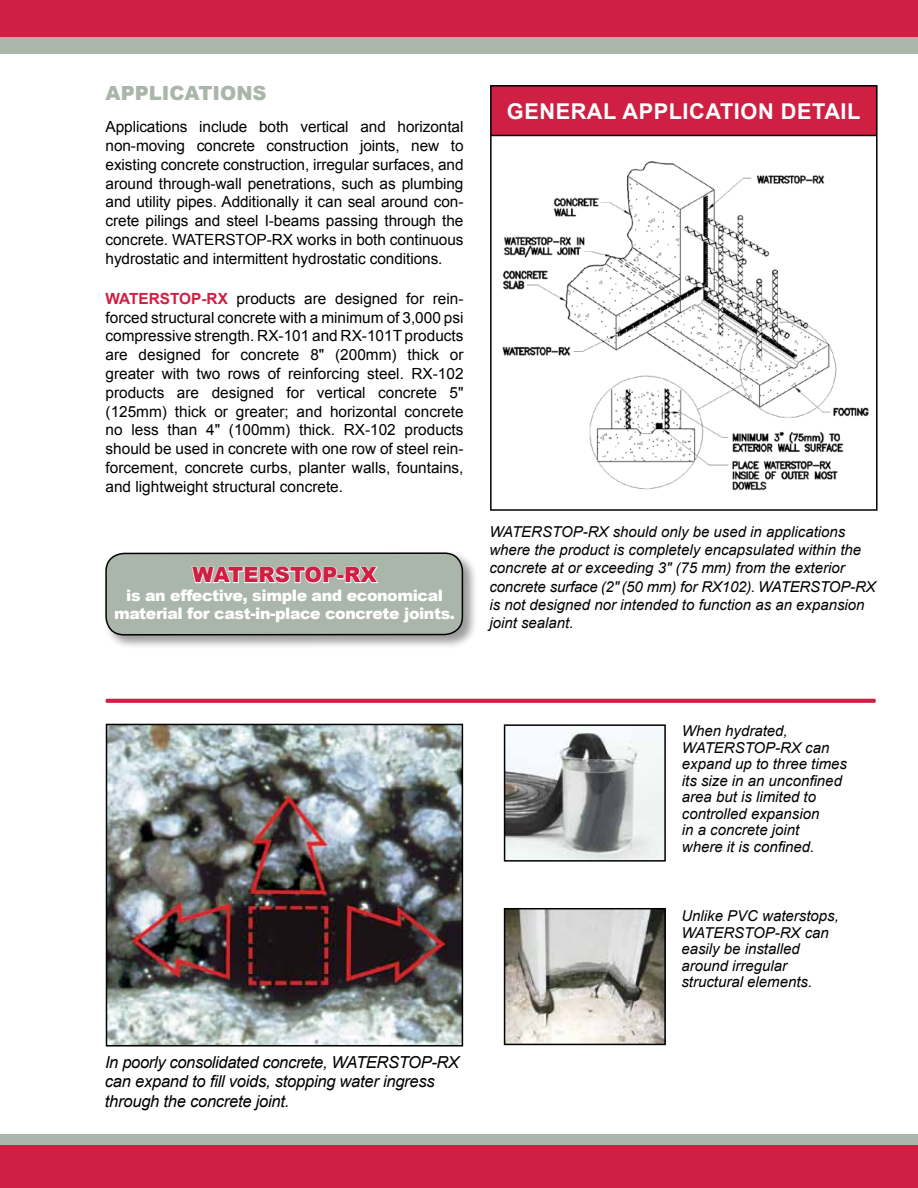
<style>
.page{position:relative;width:918px;height:1188px;background:#fff}
.page>*{position:absolute;margin:0;border:0;box-sizing:border-box;transform-origin:0 0}
.t1{font:700 21.75px "Arial";letter-spacing:.025em;color:#fff}
.t2{font:900 21px "Arial";color:#cf1f43}
.t3{font:900 19.5px "Arial";color:#abb6ab}
.t4{font:italic 16.5px/19.5px "Arial";letter-spacing:-.015em;color:#000}
.t5{font:900 15.75px/18.5px "Arial";letter-spacing:-.025em;color:#fff;text-align:center}
.t6{font:15.3px/18.8px "Arial";letter-spacing:-.005em;color:#000;text-align:justify}
.t7{font:700 15.3px "Arial";color:#cf1f43}
.t8{font:italic 15px/16.5px "Arial";color:#000}
</style>
<div class="page">
<div style="left:0;top:1144px;width:918px;height:44px;background:#cf1f43"></div>
<div style="left:0;top:1134px;width:918px;height:10px;background:#abb6ab"></div>
<div style="left:0;top:0;width:918px;height:38px;background:#cf1f43"></div>
<div style="left:0;top:38px;width:918px;height:16px;background:#abb6ab"></div>
<div style="left:491px;top:85px;width:386px;height:50px;background:#cf1f43"></div>
<div style="left:490px;top:85px;width:388px;height:426px;border:2px solid #000"></div>
<img style="left:502px;top:161px;width:367px;height:330px">
<div style="left:104px;top:551px;width:374px;height:99px;background:#000;opacity:.4"></div>
<div style="left:106px;top:553px;width:356px;height:82px;background:#abb6ab;border-radius:18px"></div>
<div style="left:105px;top:552px;width:358px;height:84px;border:2px solid #000;border-radius:18px"></div>
<svg style="left:191px;top:566px;width:187px;height:18px"></svg>
<hr style="left:491px;top:135px;width:386px;height:1px;background:#000">
<img style="left:507px;top:727px;width:156px;height:132px">
<div style="left:504px;top:724px;width:162px;height:138px;border:2px solid #000"></div>
<img style="left:109px;top:727px;width:351px;height:317px">
<div style="left:106px;top:724px;width:357px;height:323px;border:2px solid #000"></div>
<img style="left:507px;top:911px;width:156px;height:131px">
<div style="left:504px;top:908px;width:162px;height:137px;border:2px solid #000"></div>
<svg style="left:106px;top:699px;width:770px;height:4px;background:#d02749"></svg>
<p class="t3" style="left:106px;top:79px;width:163px">APPLICATIONS</p>
<p class="t6" style="left:106px;top:118px;width:360px">Applications include both vertical and horizontal non-moving concrete construction joints, new to existing concrete construction, irregular surfaces, and around through-wall penetrations, such as plumbing and utility pipes. Additionally it can seal around con&shy;crete pilings and steel I-beams passing through the concrete. WATERSTOP-RX works in both continuous hydrostatic and intermittent hydrostatic conditions.</p>
<p class="t7" style="left:106px;top:289px;width:55px">WATERSTOP</p>
<p class="t7" style="left:202px;top:289px;width:17px">-RX</p>
<p class="t6" style="left:106px;top:289px;width:360px;text-indent:131px">products are designed for rein&shy;forced structural concrete with a minimum of 3,000 psi compressive strength. RX-101 and RX-101T products are designed for concrete 8" (200mm) thick or greater with two rows of reinforcing steel. RX-102 products are designed for vertical concrete 5" (125mm) thick or greater; and horizontal concrete no less than 4" (100mm) thick. RX-102 products should be used in concrete with one row of steel rein&shy;forcement, concrete curbs, planter walls, fountains, and lightweight structural concrete.</p>
<h2 class="t2" style="left:192px;top:560px;width:186px">WATERSTOP-RX</h2>
<p class="t5" style="left:114px;top:585px;width:343px">is an effective, simple and economical material for cast-in-place concrete joints.</p>
<h1 class="t1" style="left:507px;top:97px;width:355px">GENERAL APPLICATION DETAIL</h1>
<p class="t8" style="left:489px;top:522px;width:388px;line-height:18.3px">WATERSTOP-RX should only be used in applications where the product is completely encapsulated within the concrete at or exceeding 3" (75 mm) from the exterior concrete surface (2" (50 mm) for RX102). WATERSTOP-RX is not designed nor intended to function as an expansion joint sealant.</p>
<p class="t4" style="left:105px;top:1053px;width:356px">In poorly consolidated concrete, Waterstop-RX can expand to fill voids, stopping water ingress through the concrete joint.</p>
<p class="t8" style="left:682px;top:723px;width:167px">When hydrated,<br>Waterstop-RX can expand up to three times its size in an unconfined area but is limited to controlled expansion<br>in a concrete joint<br>where it is confined.</p>
<p class="t8" style="left:681px;top:908px;width:159px">Unlike PVC waterstops,<br>Waterstop-RX can easily be installed around irregular structural elements.</p>
</div>
